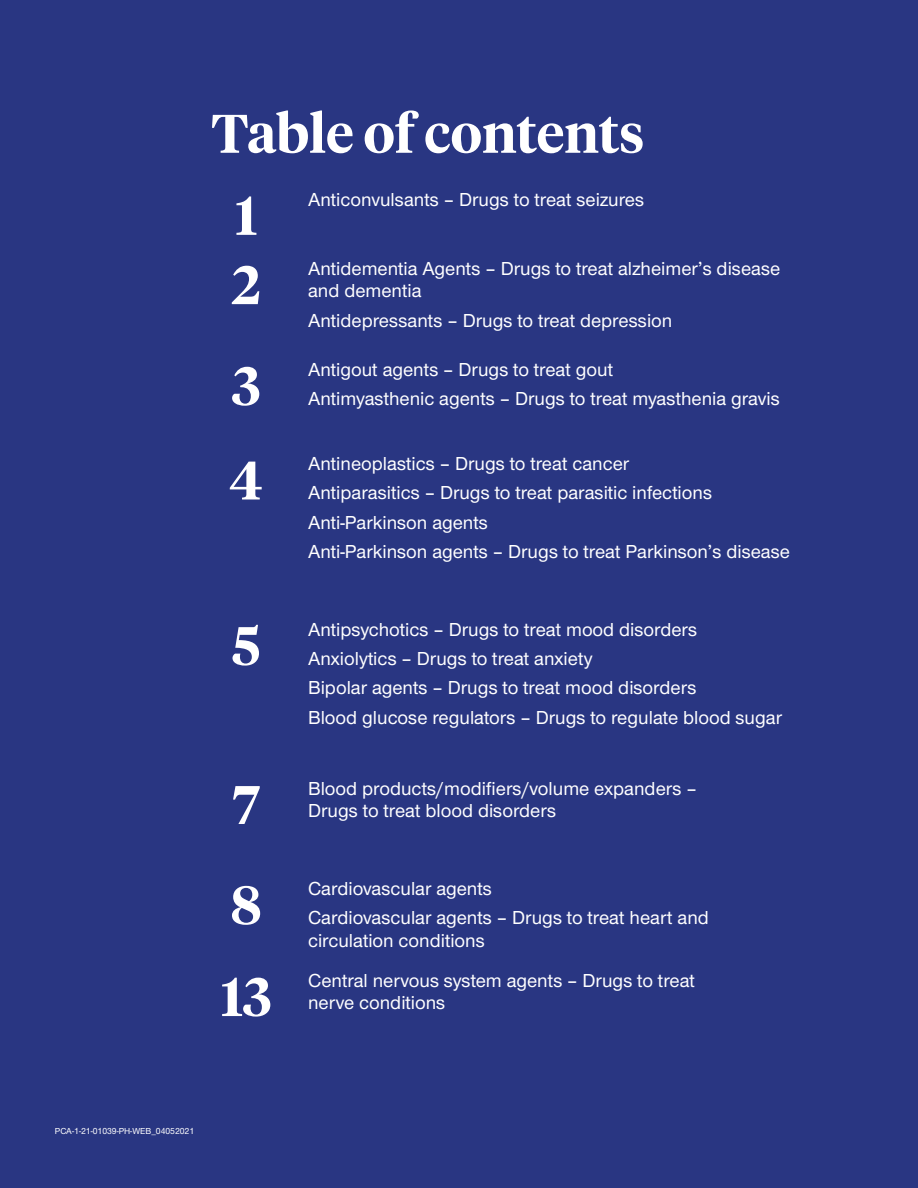
<style>
.page{position:relative;width:918px;height:1188px;background:#293682}
.page>*{position:absolute;margin:0;border:0;box-sizing:border-box;transform-origin:0 0}
.t1{font:600 54px/82.1px "UHC Serif Headline";color:#fff}
.t2{font:500 19.5px/29.2px "UHC Sans";color:#fff}
.t3{font:500 9px "UHC Sans";color:#fff}
</style>
<div class="page">
<h1 class="t1" style="left:235px;top:90px;width:411px;text-indent:-24px">Table of contents<br>1</h1>
<p class="t2" style="left:308px;top:184px;width:338px">Anticonvulsants – Drugs to treat seizures</p>
<h1 class="t1" style="left:231px;top:241px;width:31px">2</h1>
<p class="t2" style="left:308px;top:256px;width:474px;line-height:22.5px">Antidementia Agents – Drugs to treat alzheimer’s disease and dementia</p>
<p class="t2" style="left:308px;top:305px;width:366px">Antidepressants – Drugs to treat depression</p>
<h1 class="t1" style="left:232px;top:342px;width:30px">3</h1>
<p class="t2" style="left:308px;top:354px;width:473px">Antigout agents – Drugs to treat gout<br>Antimyasthenic agents – Drugs to treat myasthenia gravis</p>
<h1 class="t1" style="left:229px;top:437px;width:35px">4</h1>
<p class="t2" style="left:308px;top:448px;width:483px">Antineoplastics – Drugs to treat cancer<br>Antiparasitics – Drugs to treat parasitic infections Anti-Parkinson agents<br>Anti-Parkinson agents – Drugs to treat Parkinson’s disease</p>
<h1 class="t1" style="left:232px;top:602px;width:30px">5</h1>
<p class="t2" style="left:308px;top:614px;width:476px">Antipsychotics – Drugs to treat mood disorders Anxiolytics – Drugs to treat anxiety<br>Bipolar agents – Drugs to treat mood disorders<br>Blood glucose regulators – Drugs to regulate blood sugar</p>
<h1 class="t1" style="left:232px;top:761px;width:29px">7</h1>
<p class="t2" style="left:308px;top:776px;width:390px;line-height:22.5px">Blood products/modifiers/volume expanders –<br>Drugs to treat blood disorders</p>
<h1 class="t1" style="left:231px;top:862px;width:32px">8</h1>
<p class="t2" style="left:308px;top:873px;width:402px">Cardiovascular agents<br>Cardiovascular agents – Drugs to treat heart and</p>
<p class="t2" style="left:308px;top:925px;width:178px">circulation conditions</p>
<h1 class="t1" style="left:221px;top:953px;width:52px">13</h1>
<p class="t2" style="left:308px;top:968px;width:388px;line-height:22.5px">Central nervous system agents – Drugs to treat nerve conditions</p>
<p class="t3" style="left:55px;top:1125px;width:141px">PCA-1-21-01039-PH-WEB_04052021</p>
</div>
